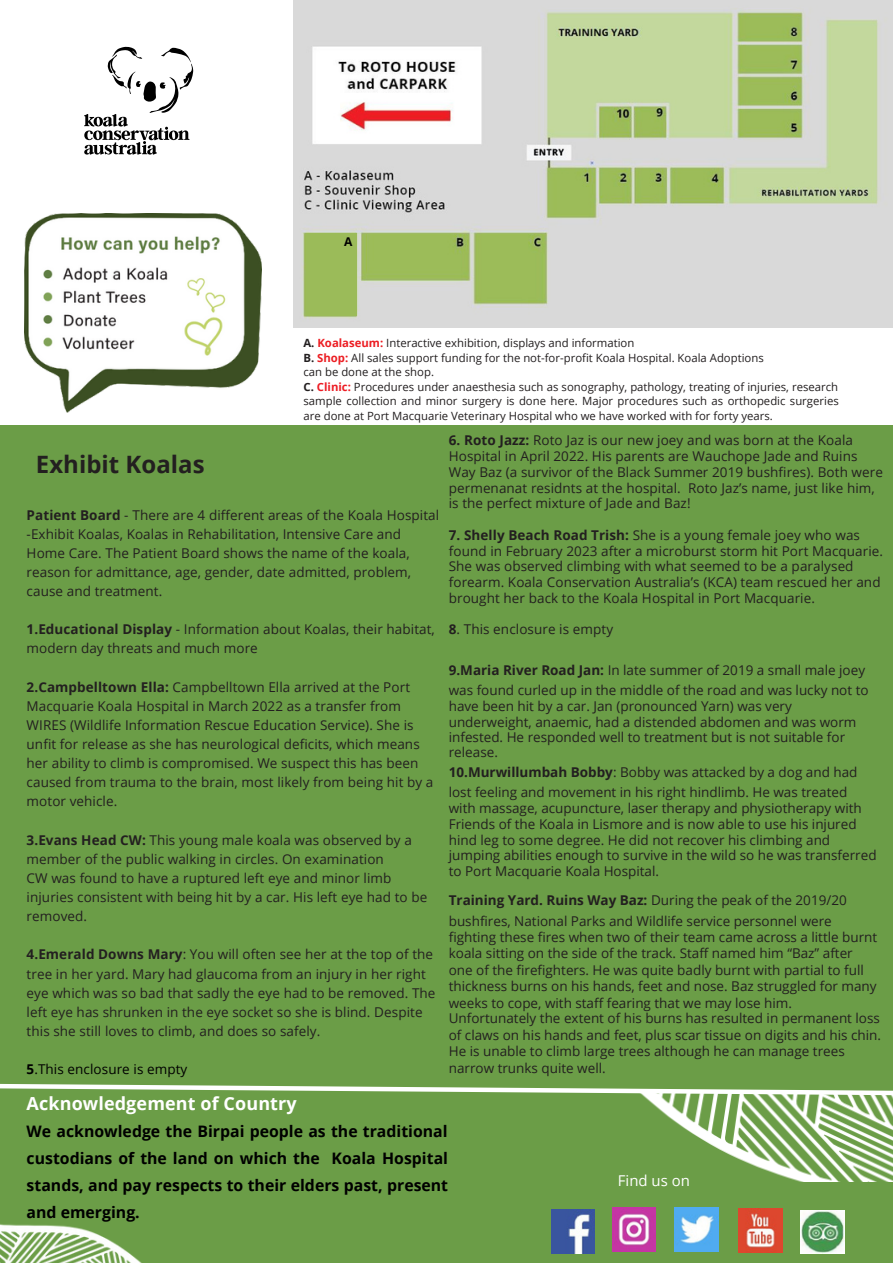
<style>
.page{position:relative;width:893px;height:1264px;background:#fff}
.page>*{position:absolute;margin:0;border:0;box-sizing:border-box;transform-origin:0 0}
.t1{font:700 23.85px "Open Sans";color:#231f20}
.t2{font:700 18px "Open Sans";letter-spacing:.005em;color:#fff}
.t3{font:700 15.9px/27px "Open Sans";color:#000;text-align:justify}
.t4{font:15px "Open Sans";color:#fff}
.t5{font:13.5px/19px "Open Sans";letter-spacing:.005em;color:#231f20}
.t6{font:700 13.5px "Open Sans";color:#231f20}
.t7{font:13.5px "Open Sans";letter-spacing:.005em;color:#000}
.t8{font:700 12px "Open Sans";color:#000}
.t9{font:11.4px/14.5px "Open Sans";color:#231f20;text-align:justify}
.s1{font-weight:700}
.s2{font-weight:700;color:#ec1e23}
.s3{font-weight:700;color:#ed1c24}
.s4{font-weight:400}
</style>
<div class="page">
<div style="left:0;top:1074px;width:892px;height:188px;background:#6b9d47"></div>
<img style="left:0;top:1224px;width:141px;height:38px">
<img style="left:644px;top:1097px;width:248px;height:84px">
<img style="left:551px;top:1209px;width:44px;height:44px">
<img style="left:612px;top:1207px;width:44px;height:44px">
<img style="left:674px;top:1207px;width:44px;height:44px">
<img style="left:738px;top:1208px;width:44px;height:44px">
<img style="left:800px;top:1210px;width:44px;height:43px">
<img style="left:25px;top:213px;width:237px;height:199px">
<img style="left:294px;top:0;width:598px;height:328px">
<div style="left:306px;top:234px;width:51px;height:82px;background:#9bbb59"></div>
<div style="left:0;top:425px;width:892px;height:660px;background:#6b9d47"></div>
<svg style="left:0;top:1083px;width:892px;height:14px"></svg>
<svg style="left:84px;top:47px;width:110px;height:108px"></svg>
<p class="t8" style="left:344px;top:233px;width:10px">A</p>
<p class="t9" style="left:303px;top:335px;width:332px"><span class="s1">A.</span> <span class="s2">Koalaseum:</span> Interactive exhibition, displays and information</p>
<p class="t9" style="left:303px;top:350px;width:462px"><span class="s1">B.</span> <span class="s2">Shop:</span> All sales support funding for the not-for-profit Koala Hospital. Koala Adoptions</p>
<p class="t9" style="left:303px;top:364px;width:132px">can be done at the shop.</p>
<p class="t9" style="left:303px;top:379px;width:536px"><span class="s1">C.</span> <span class="s3">Clinic:</span> Procedures under anaesthesia such as sonography, pathology, treating of injuries, research sample collection and minor surgery is done here. Major procedures such as orthopedic surgeries are done at Port Macquarie Veterinary Hospital who we have worked with for forty years.</p>
<p class="t5" style="left:448px;top:432px;width:436px;line-height:15.8px"><span class="s1">6. Roto Jazz:</span> Roto Jaz is our new joey and was born at the Koala Hospital in April 2022. His parents are Wauchope Jade and Ruins Way Baz (a survivor of the Black Summer 2019 bushfires). Both were permenanat residnts at the hospital. Roto Jaz’s name, just like him, is the perfect mixture of Jade and Baz!</p>
<p class="t5" style="left:448px;top:526px;width:436px;line-height:15.8px"><span class="s1">7. Shelly Beach Road Trish:</span> She is a young female joey who was found in February 2023 after a microburst storm hit Port Macquarie.</p>
<p class="t5" style="left:448px;top:558px;width:433px;line-height:15.8px">She was observed climbing with what seemed to be a paralysed forearm. Koala Conservation Australia’s (KCA) team rescued her and brought her back to the Koala Hospital in Port Macquarie.</p>
<p class="t5" style="left:448px;top:619px;width:166px"><span class="s1">8</span>. This enclosure is empty</p>
<p class="t5" style="left:448px;top:660px;width:418px"><span class="s1">9.Maria River Road Jan:</span> In late summer of 2019 a small male joey</p>
<p class="t5" style="left:448px;top:680px;width:421px">was found curled up in the middle of the road and was lucky not to</p>
<p class="t5" style="left:448px;top:696px;width:344px">have been hit by a car. Jan (pronounced Yarn) was very</p>
<p class="t5" style="left:448px;top:711px;width:409px">underweight, anaemic, had a distended abdomen and was worm</p>
<p class="t5" style="left:448px;top:727px;width:398px">infested. He responded well to treatment but is not suitable for</p>
<p class="t5" style="left:448px;top:742px;width:51px">release.</p>
<p class="t5" style="left:448px;top:762px;width:410px"><span class="s1">10.Murwillumbah Bobby</span>: Bobby was attacked by a dog and had</p>
<p class="t5" style="left:448px;top:782px;width:400px">lost feeling and movement in his right hindlimb. He was treated</p>
<p class="t5" style="left:448px;top:798px;width:414px">with massage, acupuncture, laser therapy and physiotherapy with</p>
<p class="t5" style="left:448px;top:814px;width:409px">Friends of the Koala in Lismore and is now able to use his injured</p>
<p class="t5" style="left:448px;top:829px;width:383px">hind leg to some degree. He did not recover his climbing and</p>
<p class="t5" style="left:448px;top:845px;width:429px">jumping abilities enough to survive in the wild so he was transferred</p>
<p class="t5" style="left:448px;top:861px;width:212px">to Port Macquarie Koala Hospital.</p>
<p class="t6" style="left:448px;top:890px;width:399px">Training Yard. Ruins Way Baz: <span class="s4">During the peak of the 2019/20</span></p>
<p class="t5" style="left:448px;top:910px;width:384px">bushfires, National Parks and Wildlife service personnel were</p>
<p class="t5" style="left:448px;top:927px;width:430px">fighting these fires when two of their team came across a little burnt</p>
<p class="t5" style="left:448px;top:943px;width:405px">koala sitting on the side of the track. Staff named him “Baz” after</p>
<p class="t5" style="left:448px;top:960px;width:416px">one of the firefighters. He was quite badly burnt with partial to full</p>
<p class="t5" style="left:448px;top:976px;width:429px">thickness burns on his hands, feet and nose. Baz struggled for many</p>
<p class="t5" style="left:448px;top:992px;width:345px">weeks to cope, with staff fearing that we may lose him.</p>
<p class="t5" style="left:448px;top:1008px;width:432px">Unfortunately the extent of his burns has resulted in permanent loss</p>
<p class="t5" style="left:448px;top:1025px;width:434px">of claws on his hands and feet, plus scar tissue on digits and his chin.</p>
<p class="t5" style="left:448px;top:1041px;width:397px">He is unable to climb large trees although he can manage trees</p>
<p class="t5" style="left:448px;top:1058px;width:158px">narrow trunks quite well.</p>
<p class="t1" style="left:36px;top:448px;width:170px">Exhibit Koalas</p>
<p class="t5" style="left:27px;top:505px;width:414px"><span class="s1">Patient Board</span> - There are 4 different areas of the Koala Hospital -Exhibit Koalas, Koalas in Rehabilitation, Intensive Care and</p>
<p class="t5" style="left:27px;top:543px;width:386px;text-align:justify">Home Care. The Patient Board shows the name of the koala, reason for admittance, age, gender, date admitted, problem, cause and treatment.</p>
<p class="t5" style="left:27px;top:619px;width:410px"><span class="s1">1.Educational Display</span> - Information about Koalas, their habitat,</p>
<p class="t5" style="left:27px;top:638px;width:233px">modern day threats and much more</p>
<p class="t5" style="left:27px;top:677px;width:408px"><span class="s1">2.Campbelltown Ella:</span> Campbelltown Ella arrived at the Port Macquarie Koala Hospital in March 2022 as a transfer from WIRES (Wildlife Information Rescue Education Service). She is unfit for release as she has neurological deficits, which means her ability to climb is compromised. We suspect this has been caused from trauma to the brain, most likely from being hit by a motor vehicle.</p>
<p class="t5" style="left:27px;top:829px;width:387px"><span class="s1">3.Evans Head CW:</span> This young male koala was observed by a</p>
<p class="t5" style="left:27px;top:849px;width:359px">member of the public walking in circles. On examination</p>
<p class="t5" style="left:27px;top:868px;width:402px">CW was found to have a ruptured left eye and minor limb injuries consistent with being hit by a car. His left eye had to be</p>
<p class="t5" style="left:27px;top:906px;width:62px">removed.</p>
<p class="t5" style="left:27px;top:944px;width:408px"><span class="s1">4.Emerald Downs Mary</span>: You will often see her at the top of the</p>
<p class="t5" style="left:27px;top:963px;width:401px">tree in her yard. Mary had glaucoma from an injury in her right</p>
<p class="t5" style="left:27px;top:982px;width:410px">eye which was so bad that sadly the eye had to be removed. The</p>
<p class="t5" style="left:27px;top:1001px;width:397px">left eye has shrunken in the eye socket so she is blind. Despite</p>
<p class="t5" style="left:27px;top:1021px;width:295px">this she still loves to climb, and does so safely.</p>
<p class="t7" style="left:27px;top:1059px;width:162px"><span class="s1">5</span>.This enclosure is empty</p>
<p class="t2" style="left:27px;top:1091px;width:271px">Acknowledgement of Country</p>
<p class="t3" style="left:27px;top:1117px;width:423px">We acknowledge the Birpai people as the traditional custodians of the land on which the Koala Hospital stands, and pay respects to their elders past, present and emerging.</p>
<p class="t4" style="left:618px;top:1169px;width:73px">Find us on</p>
</div>
